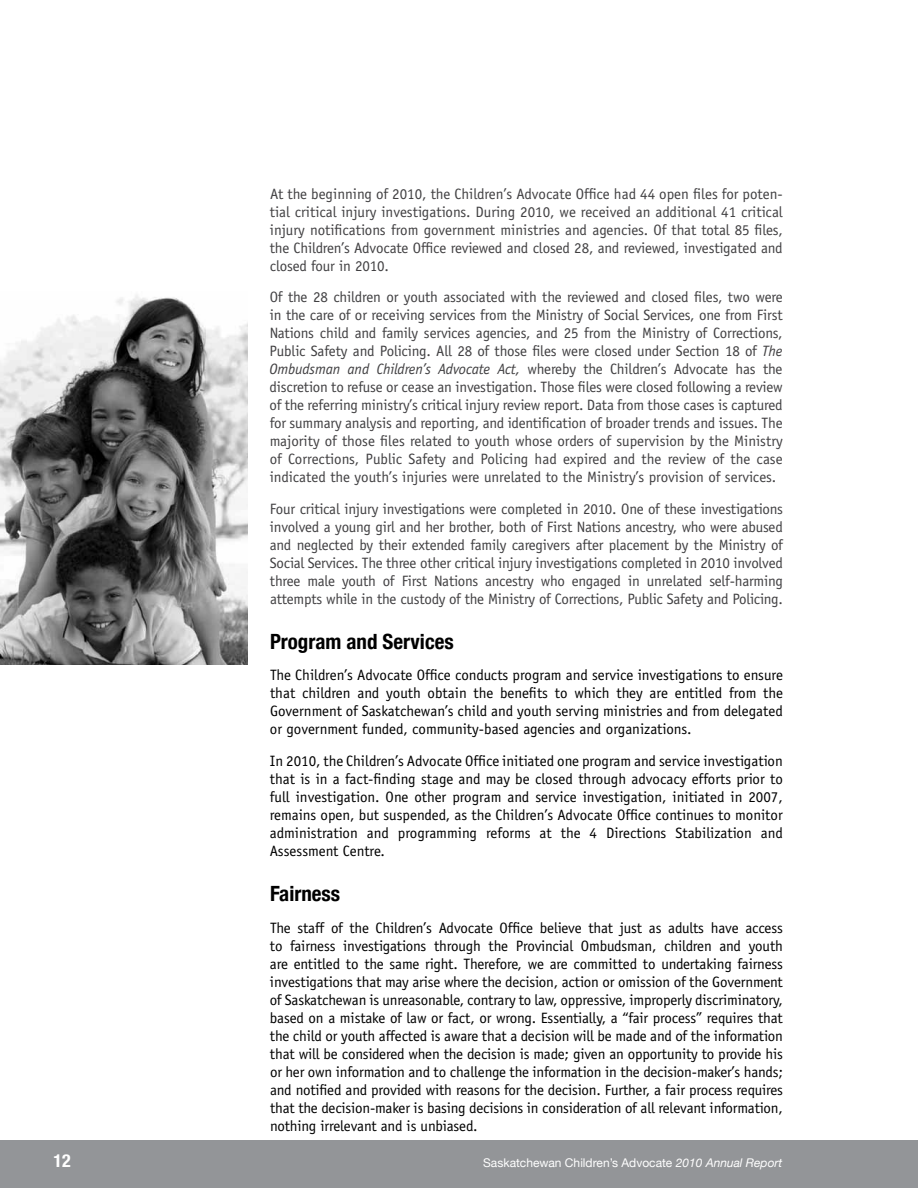
<style>
.page{position:relative;width:918px;height:1188px;background:#fff}
.page>*{position:absolute;margin:0;border:0;box-sizing:border-box;transform-origin:0 0}
.t1{font:700 condensed 21px "Helvetica Neue";color:#000}
.t2{font:700 condensed 18px "Helvetica Neue";color:#fff}
.t3{font:15px/18px "Officina Sans Std";letter-spacing:-.01em;color:#414042;text-align:justify}
.t4{font:15px/18px "Officina Sans Std";letter-spacing:-.01em;color:#000;text-align:justify}
.t5{font:12px "Helvetica Neue";color:#fff}
.s1{font-style:italic}
</style>
<div class="page">
<div style="left:0;top:1141px;width:918px;height:47px;background:#939598"></div>
<img style="left:0;top:295px;width:248px;height:370px">
<p class="t3" style="left:270px;top:185px;width:515px">At the beginning of 2010, the Children’s Advocate Office had 44 open files for poten&shy;tial critical injury investigations. During 2010, we received an additional 41 critical injury notifications from government ministries and agencies. Of that total 85 files, the Children’s Advocate Office reviewed and closed 28, and reviewed, investigated and closed four in 2010.</p>
<p class="t3" style="left:270px;top:288px;width:515px">Of the 28 children or youth associated with the reviewed and closed files, two were in the care of or receiving services from the Ministry of Social Services, one from First Nations child and family services agencies, and 25 from the Ministry of Corrections, Public Safety and Policing. All 28 of those files were closed under Section 18 of <span class="s1">The Ombudsman and Children’s Advocate Act,</span> whereby the Children’s Advocate has the discretion to refuse or cease an investigation. Those files were closed following a review of the referring ministry’s critical injury review report. Data from those cases is captured for summary analysis and reporting, and identification of broader trends and issues. The majority of those files related to youth whose orders of supervision by the Ministry of Corrections, Public Safety and Policing had expired and the review of the case indicated the youth’s injuries were unrelated to the Ministry’s provision of services.</p>
<p class="t3" style="left:270px;top:500px;width:515px">Four critical injury investigations were completed in 2010. One of these investigations involved a young girl and her brother, both of First Nations ancestry, who were abused and neglected by their extended family caregivers after placement by the Ministry of Social Services. The three other critical injury investigations completed in 2010 involved three male youth of First Nations ancestry who engaged in unrelated self-harming attempts while in the custody of the Ministry of Corrections, Public Safety and Policing.</p>
<h1 class="t1" style="left:270px;top:628px;width:185px">Program and Services</h1>
<p class="t4" style="left:270px;top:666px;width:515px">The Children’s Advocate Office conducts program and service investigations to ensure that children and youth obtain the benefits to which they are entitled from the Government of Saskatchewan’s child and youth serving ministries and from delegated or government funded, community-based agencies and organizations.</p>
<p class="t4" style="left:270px;top:752px;width:515px">In 2010, the Children’s Advocate Office initiated one program and service investigation that is in a fact-finding stage and may be closed through advocacy efforts prior to full investigation. One other program and service investigation, initiated in 2007, remains open, but suspended, as the Children’s Advocate Office continues to monitor administration and programming reforms at the 4 Directions Stabilization and Assessment Centre.</p>
<h1 class="t1" style="left:270px;top:881px;width:72px">Fairness</h1>
<p class="t4" style="left:270px;top:919px;width:515px">The staff of the Children’s Advocate Office believe that just as adults have access to fairness investigations through the Provincial Ombudsman, children and youth are entitled to the same right. Therefore, we are committed to undertaking fairness investigations that may arise where the decision, action or omission of the Government of Saskatchewan is unreasonable, contrary to law, oppressive, improperly discriminatory, based on a mistake of law or fact, or wrong. Essentially, a “fair process” requires that the child or youth affected is aware that a decision will be made and of the information that will be considered when the decision is made; given an opportunity to provide his or her own information and to challenge the information in the decision-maker’s hands; and notified and provided with reasons for the decision. Further, a fair process requires that the decision-maker is basing decisions in consideration of all relevant information, nothing irrelevant and is unbiased.</p>
<p class="t2" style="left:53px;top:1150px;width:19px">12</p>
<p class="t5" style="left:483px;top:1156px;width:301px">Saskatchewan Children’s Advocate <span class="s1">2010 Annual Report</span></p>
</div>
